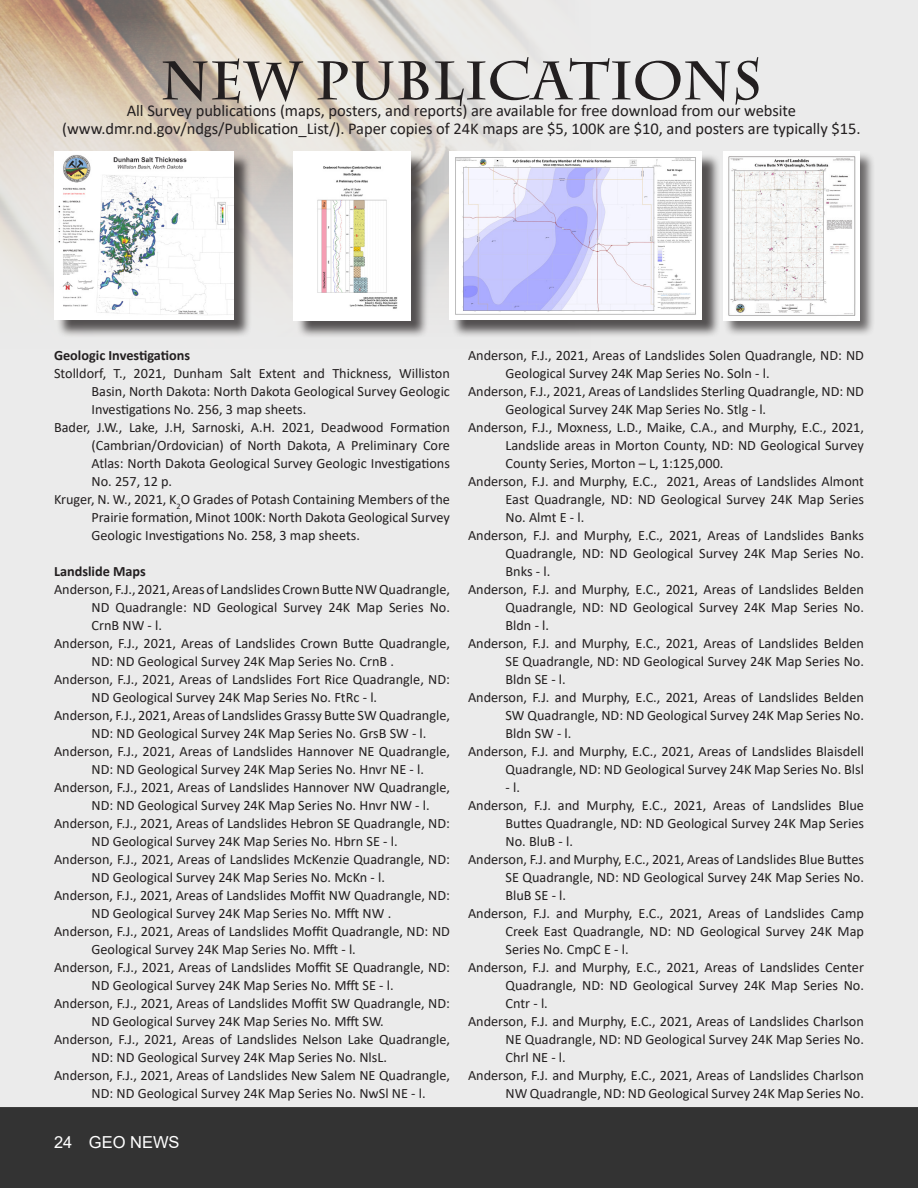
<style>
.page{position:relative;width:918px;height:1188px;background:#fff}
.page>*{position:absolute;margin:0;border:0;box-sizing:border-box;transform-origin:0 0}
.t1{font:700 54px "Charlemagne Std";color:#231f20}
.t2{font:16.5px "Calibri";letter-spacing:-.005em;color:#231f20}
.t3{font:16.5px "Arial";color:#fff}
.t4{font:14.25px/18px "Calibri";color:#231f20;text-align:justify}
.t5{font:700 14.25px "Calibri";color:#231f20}
</style>
<div class="page">
<div style="left:0;top:1107px;width:918px;height:81px;background:#333"></div>
<div style="left:0;top:0;width:918px;height:1107px;background:#ebebeb"></div>
<img style="left:0;top:0;width:639px;height:396px">
<div style="left:723px;top:151px;width:153px;height:186px;background:#231f20;opacity:.65"></div>
<img style="left:723px;top:151px;width:137px;height:170px">
<div style="left:296px;top:153px;width:133px;height:186px;background:#231f20;opacity:.75"></div>
<img style="left:294px;top:151px;width:116px;height:169px">
<div style="left:56px;top:153px;width:196px;height:185px;background:#231f20;opacity:.75"></div>
<img style="left:54px;top:151px;width:179px;height:169px">
<div style="left:452px;top:153px;width:268px;height:185px;background:#231f20;opacity:.75"></div>
<img style="left:449px;top:151px;width:253px;height:169px">
<p class="t1" style="left:160px;top:49px;width:603px">NEW PUBLICATIONS</p>
<p class="t2" style="left:127px;top:99px;width:671px">All Survey publications (maps, posters, and reports) are available for free download from our website</p>
<p class="t2" style="left:62px;top:117px;width:800px">(www.dmr.nd.gov/ndgs/Publication_List/). Paper copies of 24K maps are $5, 100K are $10, and posters are typically $15.</p>
<p class="t5" style="left:54px;top:345px;width:138px">Geologic Investigations</p>
<p class="t4" style="left:92px;top:364px;width:360px;text-indent:-38px">Stolldorf, T., 2021, Dunham Salt Extent and Thickness, Williston Basin, North Dakota: North Dakota Geological Survey Geologic Investigations No. 256, 3 map sheets.</p>
<p class="t4" style="left:92px;top:418px;width:360px;text-indent:-38px">Bader, J.W., Lake, J.H, Sarnoski, A.H. 2021, Deadwood Formation (Cambrian/Ordovician) of North Dakota, A Preliminary Core Atlas: North Dakota Geological Survey Geologic Investigations No. 257, 12 p.</p>
<p class="t4" style="left:92px;top:490px;width:360px;text-indent:-38px">Kruger, N. W., 2021, K<sub>2</sub>O Grades of Potash Containing Members of the Prairie formation, Minot 100K: North Dakota Geological Survey Geologic Investigations No. 258, 3 map sheets.</p>
<p class="t5" style="left:54px;top:561px;width:93px">Landslide Maps</p>
<p class="t4" style="left:92px;top:580px;width:360px;text-indent:-38px">Anderson, F.J., 2021, Areas of Landslides Crown Butte NW Quadrangle, ND Quadrangle: ND Geological Survey 24K Map Series No.<br>CrnB NW - l.</p>
<p class="t4" style="left:92px;top:634px;width:360px;text-indent:-38px">Anderson, F.J., 2021, Areas of Landslides Crown Butte Quadrangle,<br>ND: ND Geological Survey 24K Map Series No. CrnB .</p>
<p class="t4" style="left:92px;top:670px;width:360px;text-indent:-38px">Anderson, F.J., 2021, Areas of Landslides Fort Rice Quadrangle, ND:<br>ND Geological Survey 24K Map Series No. FtRc - l.</p>
<p class="t4" style="left:92px;top:706px;width:360px;text-indent:-38px">Anderson, F.J., 2021, Areas of Landslides Grassy Butte SW Quadrangle,<br>ND: ND Geological Survey 24K Map Series No. GrsB SW - l.</p>
<p class="t4" style="left:92px;top:742px;width:360px;text-indent:-38px">Anderson, F.J., 2021, Areas of Landslides Hannover NE Quadrangle,<br>ND: ND Geological Survey 24K Map Series No. Hnvr NE - l.</p>
<p class="t4" style="left:92px;top:778px;width:360px;text-indent:-38px">Anderson, F.J., 2021, Areas of Landslides Hannover NW Quadrangle,<br>ND: ND Geological Survey 24K Map Series No. Hnvr NW - l.</p>
<p class="t4" style="left:92px;top:814px;width:360px;text-indent:-38px">Anderson, F.J., 2021, Areas of Landslides Hebron SE Quadrangle, ND:<br>ND Geological Survey 24K Map Series No. Hbrn SE - l.</p>
<p class="t4" style="left:92px;top:850px;width:360px;text-indent:-38px">Anderson, F.J., 2021, Areas of Landslides McKenzie Quadrangle, ND:<br>ND Geological Survey 24K Map Series No. McKn - l.</p>
<p class="t4" style="left:92px;top:886px;width:360px;text-indent:-38px">Anderson, F.J., 2021, Areas of Landslides Moffit NW Quadrangle, ND:<br>ND Geological Survey 24K Map Series No. Mfft NW .</p>
<p class="t4" style="left:92px;top:922px;width:360px;text-indent:-38px">Anderson, F.J., 2021, Areas of Landslides Moffit Quadrangle, ND: ND<br>Geological Survey 24K Map Series No. Mfft - l.</p>
<p class="t4" style="left:92px;top:958px;width:360px;text-indent:-38px">Anderson, F.J., 2021, Areas of Landslides Moffit SE Quadrangle, ND:<br>ND Geological Survey 24K Map Series No. Mfft SE - l.</p>
<p class="t4" style="left:92px;top:994px;width:360px;text-indent:-38px">Anderson, F.J., 2021, Areas of Landslides Moffit SW Quadrangle, ND:<br>ND Geological Survey 24K Map Series No. Mfft SW.</p>
<p class="t4" style="left:92px;top:1030px;width:360px;text-indent:-38px">Anderson, F.J., 2021, Areas of Landslides Nelson Lake Quadrangle,<br>ND: ND Geological Survey 24K Map Series No. NlsL.</p>
<p class="t4" style="left:92px;top:1066px;width:360px;text-indent:-38px">Anderson, F.J., 2021, Areas of Landslides New Salem NE Quadrangle,<br>ND: ND Geological Survey 24K Map Series No. NwSl NE - l.</p>
<p class="t3" style="left:54px;top:1130px;width:127px">24 GEO NEWS</p>
<p class="t4" style="left:506px;top:346px;width:360px;text-indent:-38px">Anderson, F.J., 2021, Areas of Landslides Solen Quadrangle, ND: ND<br>Geological Survey 24K Map Series No. Soln - l.</p>
<p class="t4" style="left:506px;top:382px;width:360px;text-indent:-38px">Anderson, F.J., 2021, Areas of Landslides Sterling Quadrangle, ND: ND<br>Geological Survey 24K Map Series No. Stlg - l.</p>
<p class="t4" style="left:506px;top:418px;width:360px;text-indent:-38px">Anderson, F.J., Moxness, L.D., Maike, C.A., and Murphy, E.C., 2021, Landslide areas in Morton County, ND: ND Geological Survey County Series, Morton – L, 1:125,000.</p>
<p class="t4" style="left:506px;top:472px;width:360px;text-indent:-38px">Anderson, F.J. and Murphy, E.C., 2021, Areas of Landslides Almont East Quadrangle, ND: ND Geological Survey 24K Map Series No. Almt E - l.</p>
<p class="t4" style="left:506px;top:526px;width:360px;text-indent:-38px">Anderson, F.J. and Murphy, E.C., 2021, Areas of Landslides Banks Quadrangle, ND: ND Geological Survey 24K Map Series No.<br>Bnks - l.</p>
<p class="t4" style="left:506px;top:580px;width:360px;text-indent:-38px">Anderson, F.J. and Murphy, E.C., 2021, Areas of Landslides Belden Quadrangle, ND: ND Geological Survey 24K Map Series No.<br>Bldn - l.</p>
<p class="t4" style="left:506px;top:634px;width:360px;text-indent:-38px">Anderson, F.J. and Murphy, E.C., 2021, Areas of Landslides Belden SE Quadrangle, ND: ND Geological Survey 24K Map Series No.<br>Bldn SE - l.</p>
<p class="t4" style="left:506px;top:688px;width:360px;text-indent:-38px">Anderson, F.J. and Murphy, E.C., 2021, Areas of Landslides Belden SW Quadrangle, ND: ND Geological Survey 24K Map Series No.<br>Bldn SW - l.</p>
<p class="t4" style="left:468px;top:742px;width:397px;text-align:right">Anderson, F.J. and Murphy, E.C., 2021, Areas of Landslides Blaisdell<br>Quadrangle, ND: ND Geological Survey 24K Map Series No. Blsl</p>
<p class="t4" style="left:506px;top:778px;width:16px">- l.</p>
<p class="t4" style="left:506px;top:796px;width:360px;text-indent:-38px">Anderson, F.J. and Murphy, E.C., 2021, Areas of Landslides Blue Buttes Quadrangle, ND: ND Geological Survey 24K Map Series No. BluB - l.</p>
<p class="t4" style="left:506px;top:850px;width:360px;text-indent:-38px">Anderson, F.J. and Murphy, E.C., 2021, Areas of Landslides Blue Buttes SE Quadrangle, ND: ND Geological Survey 24K Map Series No.<br>BluB SE - l.</p>
<p class="t4" style="left:506px;top:904px;width:360px;text-indent:-38px">Anderson, F.J. and Murphy, E.C., 2021, Areas of Landslides Camp Creek East Quadrangle, ND: ND Geological Survey 24K Map Series No. CmpC E - l.</p>
<p class="t4" style="left:506px;top:958px;width:360px;text-indent:-38px">Anderson, F.J. and Murphy, E.C., 2021, Areas of Landslides Center Quadrangle, ND: ND Geological Survey 24K Map Series No.<br>Cntr - l.</p>
<p class="t4" style="left:506px;top:1012px;width:360px;text-indent:-38px">Anderson, F.J. and Murphy, E.C., 2021, Areas of Landslides Charlson NE Quadrangle, ND: ND Geological Survey 24K Map Series No.<br>Chrl NE - l.</p>
<p class="t4" style="left:468px;top:1066px;width:397px;text-align:right">Anderson, F.J. and Murphy, E.C., 2021, Areas of Landslides Charlson<br>NW Quadrangle, ND: ND Geological Survey 24K Map Series No.</p>
</div>
